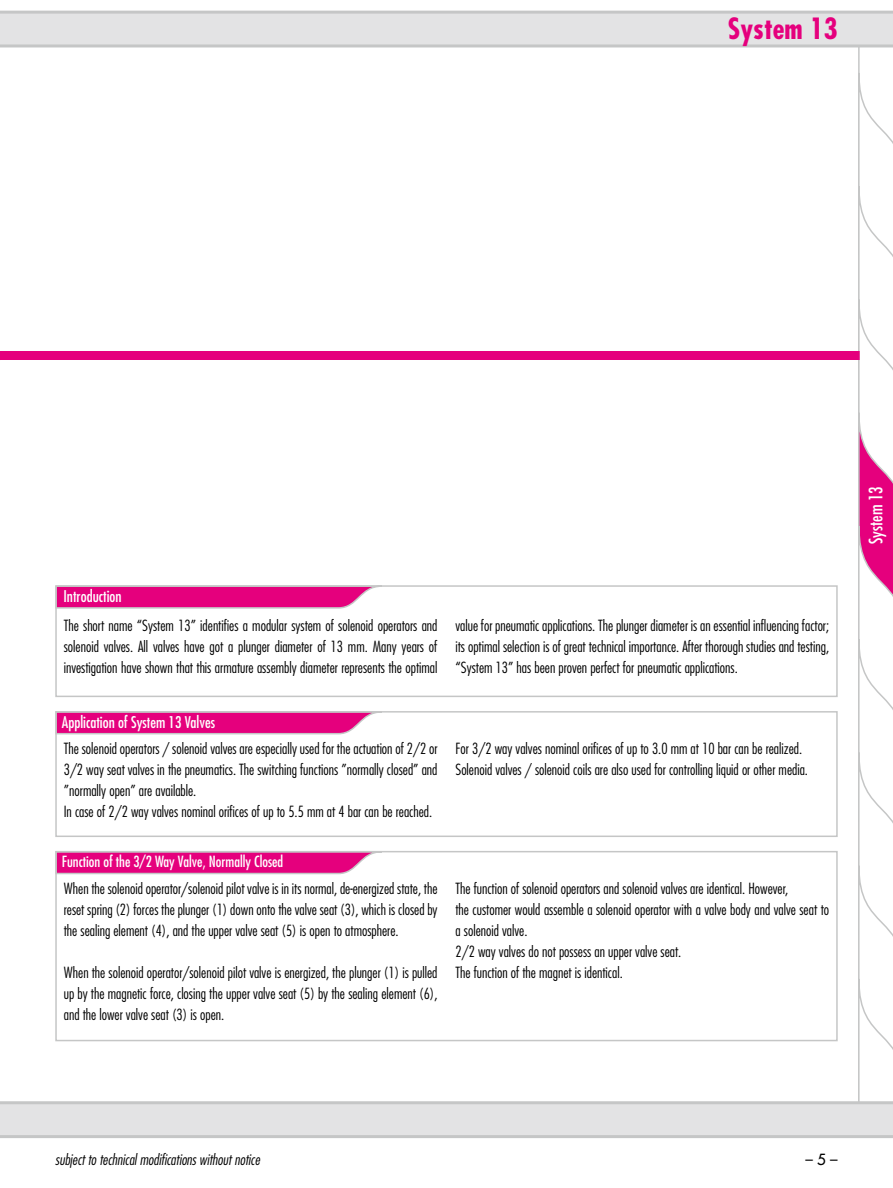
<style>
.page{position:relative;width:893px;height:1188px;background:#fff}
.page>*{position:absolute;margin:0;border:0;box-sizing:border-box;transform-origin:0 0}
.t1{font:700 condensed 28.5px "Futura";color:#e5007d}
.t2{font:condensed 18px "Futura";color:#fff}
.t3{font:condensed 15.75px "Futura";color:#fff}
.t4{font:300 condensed 15px/21px "Futura";color:#000;text-align:justify}
.t5{font:italic 300 condensed 15px "Futura";color:#000}
.t6{font:condensed 15px "Futura";color:#fff}
.t7{font:15px "Futura";color:#000}
</style>
<div class="page">
<svg style="left:58px;top:588px;width:316px;height:21px;background:#e41e8a"></svg>
<svg style="left:58px;top:714px;width:315px;height:21px;background:#e4208b"></svg>
<svg style="left:58px;top:854px;width:314px;height:21px;background:#e4218c"></svg>
<div style="left:55px;top:585px;width:783px;height:112px;border:2px solid #c5c6c6"></div>
<div style="left:55px;top:711px;width:783px;height:126px;border:2px solid #c5c6c6"></div>
<div style="left:55px;top:851px;width:783px;height:190px;border:2px solid #c5c6c6"></div>
<svg style="left:858px;top:88px;width:35px;height:1012px"></svg>
<svg style="left:0;top:347px;width:869px;height:158px"></svg>
<svg style="left:0;top:10px;width:893px;height:78px"></svg>
<svg style="left:0;top:1100px;width:893px;height:38px;background:#dfdfe0"></svg>
<h1 class="t1" style="left:728px;top:10px;width:111px">System 13</h1>
<p class="t3" style="left:63px;top:587px;width:60px">Introduction</p>
<p class="t4" style="left:64px;top:614px;width:375px">The short name “System 13” identifies a modular system of solenoid operators and solenoid valves. All valves have got a plunger diameter of 13 mm. Many years of investigation have shown that this armature assembly diameter represents the optimal</p>
<p class="t4" style="left:455px;top:614px;width:375px">value for pneumatic applications. The plunger diameter is an essential influencing factor; its optimal selection is of great technical importance. After thorough studies and testing, “System 13” has been proven perfect for pneumatic applications.</p>
<p class="t3" style="left:62px;top:713px;width:155px">Application of System 13 Valves</p>
<p class="t4" style="left:64px;top:738px;width:375px;text-align:left">The solenoid operators / solenoid valves are especially used for the actuation of 2/2 or 3/2 way seat valves in the pneumatics. The switching functions ”normally closed” and ”normally open” are available.<br>In case of 2/2 way valves nominal orifices of up to 5.5 mm at 4 bar can be reached.</p>
<p class="t4" style="left:455px;top:738px;width:352px">For 3/2 way valves nominal orifices of up to 3.0 mm at 10 bar can be realized.<br>Solenoid valves / solenoid coils are also used for controlling liquid or other media.</p>
<p class="t6" style="left:62px;top:853px;width:223px">Function of the 3/2 Way Valve, Normally Closed</p>
<p class="t4" style="left:64px;top:877px;width:375px">When the solenoid operator/solenoid pilot valve is in its normal, de-energized state, the reset spring (2) forces the plunger (1) down onto the valve seat (3), which is closed by the sealing element (4), and the upper valve seat (5) is open to atmosphere.</p>
<p class="t4" style="left:64px;top:961px;width:375px">When the solenoid operator/solenoid pilot valve is energized, the plunger (1) is pulled up by the magnetic force, closing the upper valve seat (5) by the sealing element (6), and the lower valve seat (3) is open.</p>
<p class="t4" style="left:455px;top:877px;width:375px;text-align:left">The function of solenoid operators and solenoid valves are identical. However,<br>the customer would assemble a solenoid operator with a valve body and valve seat to a solenoid valve.<br>2/2 way valves do not possess an upper valve seat.<br>The function of the magnet is identical.</p>
<p class="t2" style="left:864px;top:544px;width:59px;rotate:-90deg">System 13</p>
<p class="t5" style="left:55px;top:1150px;width:206px">subject to technical modifications without notice</p>
<p class="t7" style="left:805px;top:1150px;width:34px">– 5 –</p>
</div>
